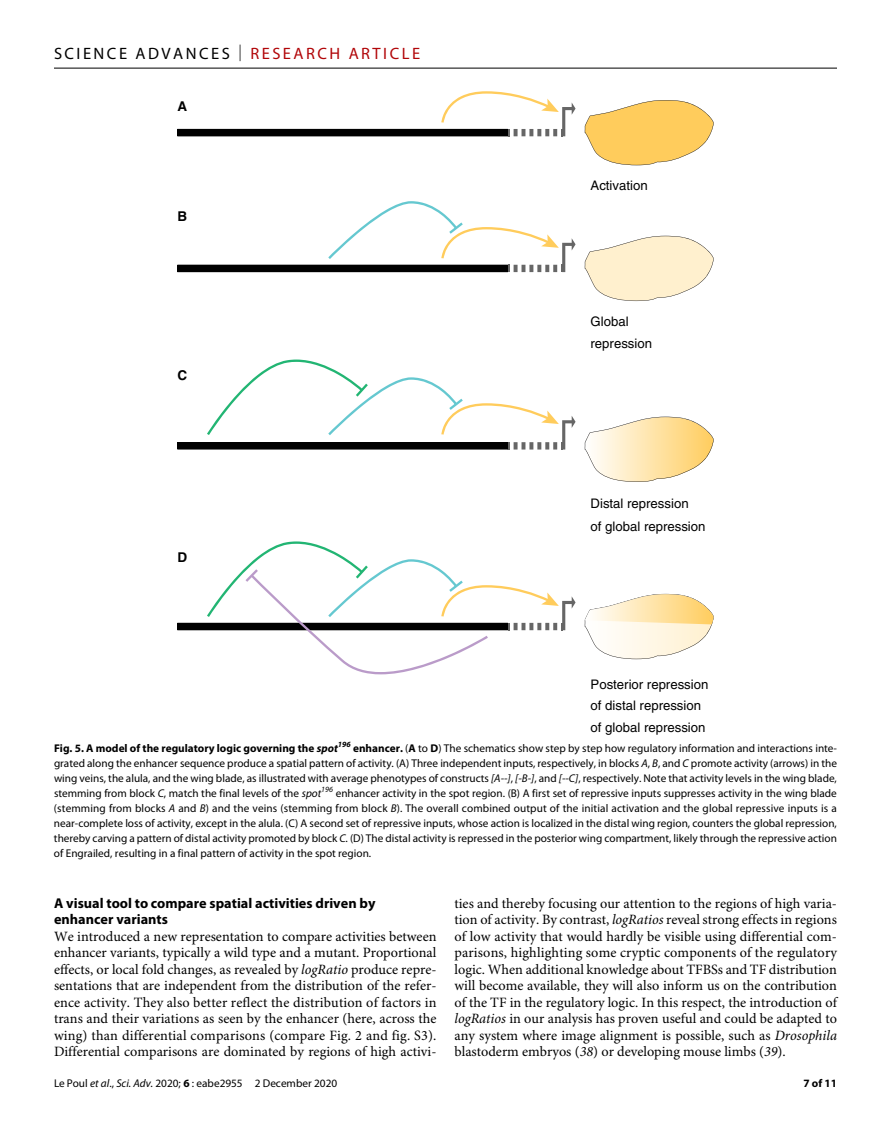
<style>
.page{position:relative;width:891px;height:1134px;background:#fff}
.page>*{position:absolute;margin:0;border:0;box-sizing:border-box;transform-origin:0 0}
.t1{font:16.5px "Myriad Pro";letter-spacing:.15em;color:#000}
.t2{font:14.25px/16.5px "Minion Pro";color:#000;text-align:justify}
.t3{font:700 14.25px/16.5px "Myriad Pro";color:#000}
.t4{font:700 13.5px "Helvetica";color:#000}
.t5{font:13.2px/21.6px "Helvetica";color:#000}
.t6{font:11.25px/15px "Myriad Pro";color:#000;text-align:justify}
.t7{font:700 11.25px "Myriad Pro";color:#000}
.s1{font-weight:300}
.s2{color:#b10508}
.s3{font-weight:700}
.s4{font-weight:700;font-style:italic}
.s5{font-style:italic}
</style>
<div class="page">
<hr style="left:54px;top:68px;width:783px;height:1px;background:#000">
<svg style="left:177px;top:541px;width:399px;height:133px"></svg>
<svg style="left:177px;top:91px;width:399px;height:45px"></svg>
<svg style="left:585px;top:100px;width:129px;height:66px"></svg>
<svg style="left:177px;top:201px;width:399px;height:71px"></svg>
<svg style="left:585px;top:236px;width:129px;height:65px"></svg>
<svg style="left:177px;top:360px;width:399px;height:90px"></svg>
<svg style="left:585px;top:417px;width:129px;height:65px"></svg>
<svg style="left:585px;top:594px;width:129px;height:65px"></svg>
<h1 class="t1" style="left:54px;top:40px;width:368px">SCIENCE ADVANCES <span class="s1">|</span> <span class="s2">RESEARCH ARTICLE</span></h1>
<p class="t4" style="left:178px;top:98px;width:11px">A</p>
<p class="t4" style="left:178px;top:208px;width:11px">B</p>
<p class="t4" style="left:178px;top:367px;width:11px">C</p>
<p class="t4" style="left:178px;top:549px;width:11px">D</p>
<p class="t5" style="left:591px;top:174px;width:59px">Activation</p>
<p class="t5" style="left:591px;top:310px;width:63px;line-height:22.5px">Global repression</p>
<p class="t5" style="left:591px;top:492px;width:116px;line-height:22.5px">Distal repression<br>of global repression</p>
<p class="t5" style="left:591px;top:673px;width:119px">Posterior repression of distal repression of global repression</p>
<p class="t6" style="left:54px;top:741px;width:785px"><span class="s3">Fig. 5. A model of the regulatory logic governing the</span> <span class="s4">spot</span><sup>196</sup> <span class="s3">enhancer.</span> (<span class="s3">A</span> to <span class="s3">D</span>) The schematics show step by step how regulatory information and interactions inte&shy;grated along the enhancer sequence produce a spatial pattern of activity. (A) Three independent inputs, respectively, in blocks <span class="s5">A</span>, <span class="s5">B</span>, and <span class="s5">C</span> promote activity (arrows) in the wing veins, the alula, and the wing blade, as illustrated with average phenotypes of constructs <span class="s5">[A--]</span>, <span class="s5">[-B-]</span>, and <span class="s5">[--C]</span>, respectively. Note that activity levels in the wing blade, stemming from block <span class="s5">C</span>, match the final levels of the <span class="s5">spot</span><sup>196</sup> enhancer activity in the spot region. (B) A first set of repressive inputs suppresses activity in the wing blade (stemming from blocks <span class="s5">A</span> and <span class="s5">B</span>) and the veins (stemming from block <span class="s5">B</span>). The overall combined output of the initial activation and the global repressive inputs is a near-complete loss of activity, except in the alula. (C) A second set of repressive inputs, whose action is localized in the distal wing region, counters the global repression, thereby carving a pattern of distal activity promoted by block <span class="s5">C</span>. (D) The distal activity is repressed in the posterior wing compartment, likely through the repressive action of Engrailed, resulting in a final pattern of activity in the spot region.</p>
<p class="t3" style="left:54px;top:893px;width:323px">A visual tool to compare spatial activities driven by enhancer variants</p>
<p class="t2" style="left:54px;top:929px;width:384px">We introduced a new representation to compare activities between enhancer variants, typically a wild type and a mutant. Proportional effects, or local fold changes, as revealed by <span class="s5">logRatio</span> produce repre&shy;sentations that are independent from the distribution of the refer&shy;ence activity. They also better reflect the distribution of factors in trans and their variations as seen by the enhancer (here, across the wing) than differential comparisons (compare Fig. 2 and fig. S3).<br>Differential comparisons are dominated by regions of high activi-</p>
<p class="t6" style="left:54px;top:1076px;width:285px">Le Poul <span class="s5">et al</span>., <span class="s5">Sci. Adv.</span> 2020; <span class="s3">6</span> : eabe2955 2 December 2020</p>
<p class="t2" style="left:454px;top:896px;width:384px">ties and thereby focusing our attention to the regions of high varia&shy;tion of activity. By contrast, <span class="s5">logRatios</span> reveal strong effects in regions of low activity that would hardly be visible using differential com&shy;parisons, highlighting some cryptic components of the regulatory logic. When additional knowledge about TFBSs and TF distribution will become available, they will also inform us on the contribution of the TF in the regulatory logic. In this respect, the introduction of <span class="s5">logRatios</span> in our analysis has proven useful and could be adapted to any system where image alignment is possible, such as <span class="s5">Drosophila </span>blastoderm embryos (<span class="s5">38</span>) or developing mouse limbs (<span class="s5">39</span>).</p>
<p class="t7" style="left:803px;top:1074px;width:35px">7 of 11</p>
</div>
